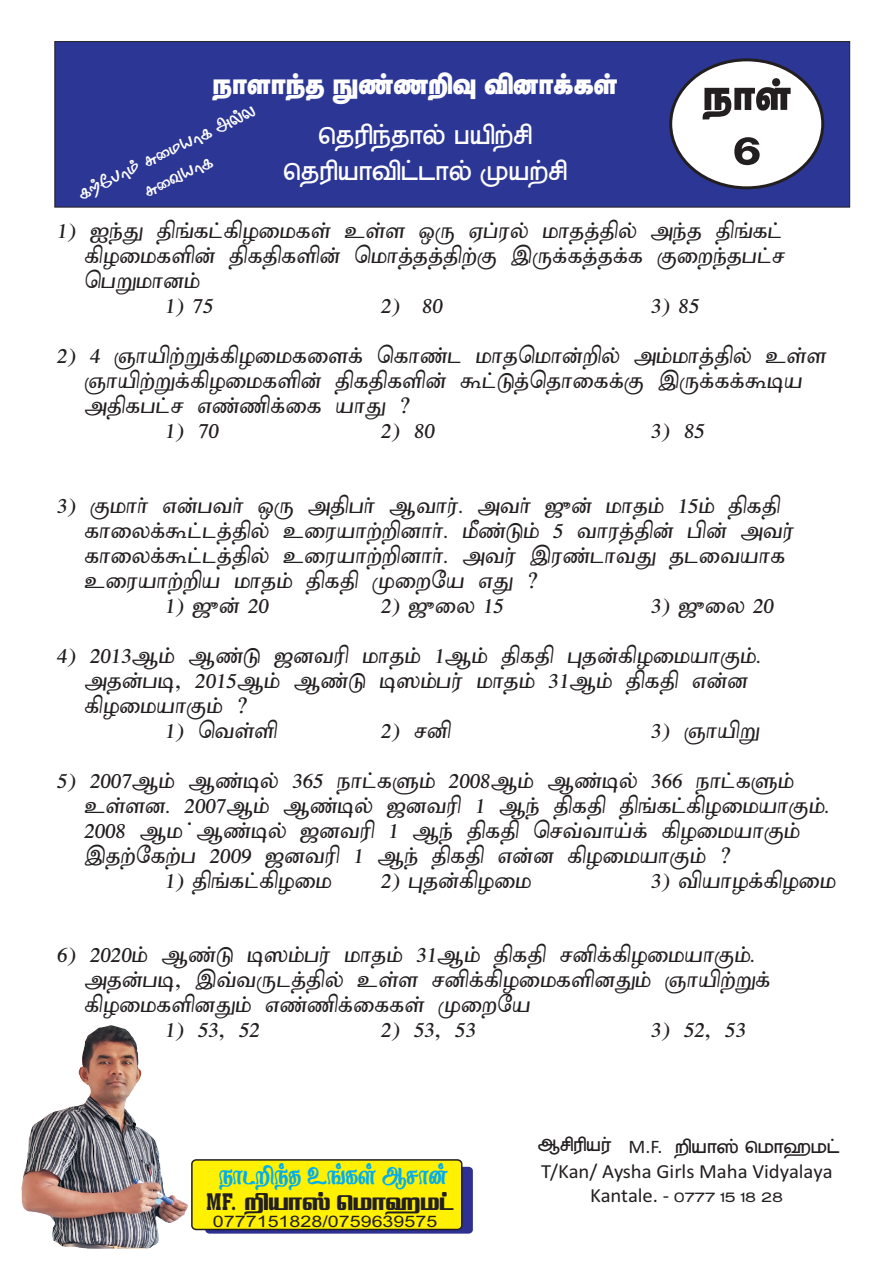
<style>
.page{position:relative;width:893px;height:1263px;background:#fff}
.page>*{position:absolute;margin:0;border:0;box-sizing:border-box;transform-origin:0 0}
.t1{font:54.6px/54.6px "NC Kavithajiny";color:#231f20;text-align:center}
.t2{font:36px/36px "NC Mani";color:#fff;text-align:center}
.t3{font:36px "NC Kavithajiny";color:#fff}
.t4{font:35.4px "NC Vemalan";color:#00aeef;scale:.73 1}
.t5{font:32.55px "NC Tharsha";color:#231f20;scale:.85 1}
.t6{font:27px "NC Gana";color:#fff}
.t7{font:25.5px "NC Mani";color:#231f20}
.t8{font:24px/24.9px "NG Ganapathi";color:#231f20}
.t9{font:20.1px "Calibri";color:#231f20}
.t10{font:20.1px "NC Mani";color:#231f20}
.t11{font:15.9px "Arial";color:#231f20;scale:1.24 1}
.s1{font-family:"Aachen BT";font-size:22.5px}
.s2{font-family:"Calibri";font-size:19.2px}
.s3{font-family:"Calibri"}
</style>
<div class="page">
<div style="left:55px;top:41px;width:795px;height:166px;background:#2c3695"></div>
<div style="left:669px;top:58px;width:155px;height:131px;background:#fff;border:3px solid #231f20;border-radius:50%"></div>
<img style="left:21px;top:1038px;width:167px;height:211px">
<div style="left:205px;top:1167px;width:268px;height:66px;background:linear-gradient(to right,#2e3092,#2e3092);border-radius:4px"></div>
<div style="left:191px;top:1159px;width:271px;height:71px;background:#fff101;border:1px solid #231f20;border-radius:4px"></div>
<svg style="left:232px;top:109px;width:6px;height:6px"></svg>
<h2 class="t3" style="left:212px;top:67px;width:406px">ehshe;j Ez;zwpT tpdhf;fs;</h2>
<h2 class="t2" style="left:284px;top:118px;width:285px">njupe;jhy; gapw;rp njupahtpl;lhy; Kaw;rp</h2>
<p class="t6" style="left:72px;top:181px;width:196px;rotate:-26deg">f;gh; ia myy</p>
<p class="t6" style="left:83px;top:176px;width:136px;rotate:-26deg">wN kR k hf</p>
<p class="t6" style="left:139px;top:179px;width:75px;rotate:-26deg">Ritahf</p>
<h1 class="t1" style="left:703px;top:69px;width:90px">ehs;<br>6</h1>
<p class="t8" style="left:56px;top:220px;width:21px">1)</p>
<p class="t8" style="left:84px;top:220px;width:702px;text-align:justify">Ie;J jpq;fl;fpoikfs; cs;s xU Vg;uy; khjj;jpy; me;j jpq;fl; fpoikfspd; jpfjpfspd; nkhj;jj;jpw;F ,Uf;fj;jf;f Fiwe;jgl;r ngWkhdk;</p>
<p class="t8" style="left:164px;top:295px;width:50px">1) 75</p>
<p class="t8" style="left:380px;top:295px;width:63px">2) 80</p>
<p class="t8" style="left:650px;top:295px;width:50px">3) 85</p>
<p class="t8" style="left:84px;top:345px;width:744px;text-indent:-27px">2) 4 Qhapw;Wf;fpoikfisf; nfhz;l khjnkhd;wpy; mk;khj;jpy; cs;s<br>Qhapw;Wf;fpoikfspd; jpfjpfspd; $l;Lj;njhiff;F ,Uf;ff;$ba mjpfgl;r vz;zpf;if ahJ ?</p>
<p class="t8" style="left:164px;top:420px;width:55px">1) 70</p>
<p class="t8" style="left:380px;top:420px;width:55px">2) 80</p>
<p class="t8" style="left:650px;top:420px;width:55px">3) 85</p>
<p class="t8" style="left:56px;top:494px;width:21px">3)</p>
<p class="t8" style="left:84px;top:494px;width:712px">Fkhh; vd;gth; xU mjpgh; Mthu;. mth; [_d; khjk; 15k; jpfjp fhiyf;$l;lj;jpy; ciuahw;wpdhh;. kPz;Lk; 5 thuj;jpd; gpd; mtu; fhiyf;$l;lj;jpy; ciuahw;wpdhh;. mtu; ,uz;lhtJ jlitahf ciuahw;wpa khjk; jpfjp KiwNa vJ ?</p>
<p class="t8" style="left:164px;top:594px;width:105px">1) [_d; 20</p>
<p class="t8" style="left:380px;top:594px;width:124px">2) [_iy 15</p>
<p class="t8" style="left:650px;top:594px;width:124px">3) [_iy 20</p>
<p class="t8" style="left:84px;top:644px;width:679px;text-indent:-27px">4) 2013Mk; Mz;L [dtup khjk; 1Mk; jpfjp Gjd;fpoikahFk;. mjd;gb&gt; 2015Mk; Mz;L b]k;gu; khjk; 31Mk; jpfjp vd;d fpoikahFk; ?</p>
<p class="t8" style="left:164px;top:719px;width:114px">1) nts;sp</p>
<p class="t8" style="left:380px;top:719px;width:72px">2) rdp</p>
<p class="t8" style="left:650px;top:719px;width:110px">3) QhapW</p>
<p class="t8" style="left:56px;top:769px;width:21px">5)</p>
<p class="t8" style="left:84px;top:769px;width:747px">2007Mk; Mz;by; 365 ehl;fSk; 2008Mk; Mz;by; 366 ehl;fSk; cs;sd. 2007Mk; Mz;by; [dtup 1 Me; jpfjp jpq;fl;fpoikahFk;.<br>2008 Mk ;Mz;by; [dtup 1 Me; jpfjp nrt;tha;f; fpoikahFk; ,jw;Nfw;g 2009 [dtup 1 Me; jpfjp vd;d fpoikahFk; ?</p>
<p class="t8" style="left:164px;top:869px;width:168px">1) jpq;fl;fpoik</p>
<p class="t8" style="left:380px;top:869px;width:152px">2) Gjd;fpoik</p>
<p class="t8" style="left:650px;top:869px;width:186px">3) tpahof;fpoik</p>
<p class="t8" style="left:84px;top:944px;width:688px;text-indent:-27px">6) 2020k; Mz;L b]k;gu; khjk; 31Mk; jpfjp rdpf;fpoikahFk;. mjd;gb&gt; ,t;tUlj;jpy; cs;s rdpf;fpoikfspdJk; Qhapw;Wf; fpoikfspdJk; vz;zpf;iffs; KiwNa</p>
<p class="t8" style="left:164px;top:1019px;width:96px">1) 53&gt; 52</p>
<p class="t8" style="left:380px;top:1019px;width:96px">2) 53&gt; 53</p>
<p class="t8" style="left:650px;top:1019px;width:96px">3) 52&gt; 53</p>
<h3 class="t4" style="left:219px;top:1158px;width:315px">ehlwpe;j cq;fs; Mrhd;</h3>
<h3 class="t5" style="left:206px;top:1185px;width:293px"><span class="s1">MF.</span> wpah]; nkh`kl;</h3>
<p class="t11" style="left:213px;top:1215px;width:182px">0777151828/0759639575</p>
<p class="t7" style="left:538px;top:1132px;width:75px">Mrpupau;</p>
<p class="t7" style="left:628px;top:1134px;width:213px"><span class="s2">M.F.</span> wpah]; nkh`kl;</p>
<p class="t9" style="left:541px;top:1162px;width:293px">T/Kan/ Aysha Girls Maha Vidyalaya</p>
<p class="t10" style="left:590px;top:1187px;width:195px"><span class="s3">Kantale. -</span> 0777 15 18 28</p>
</div>
